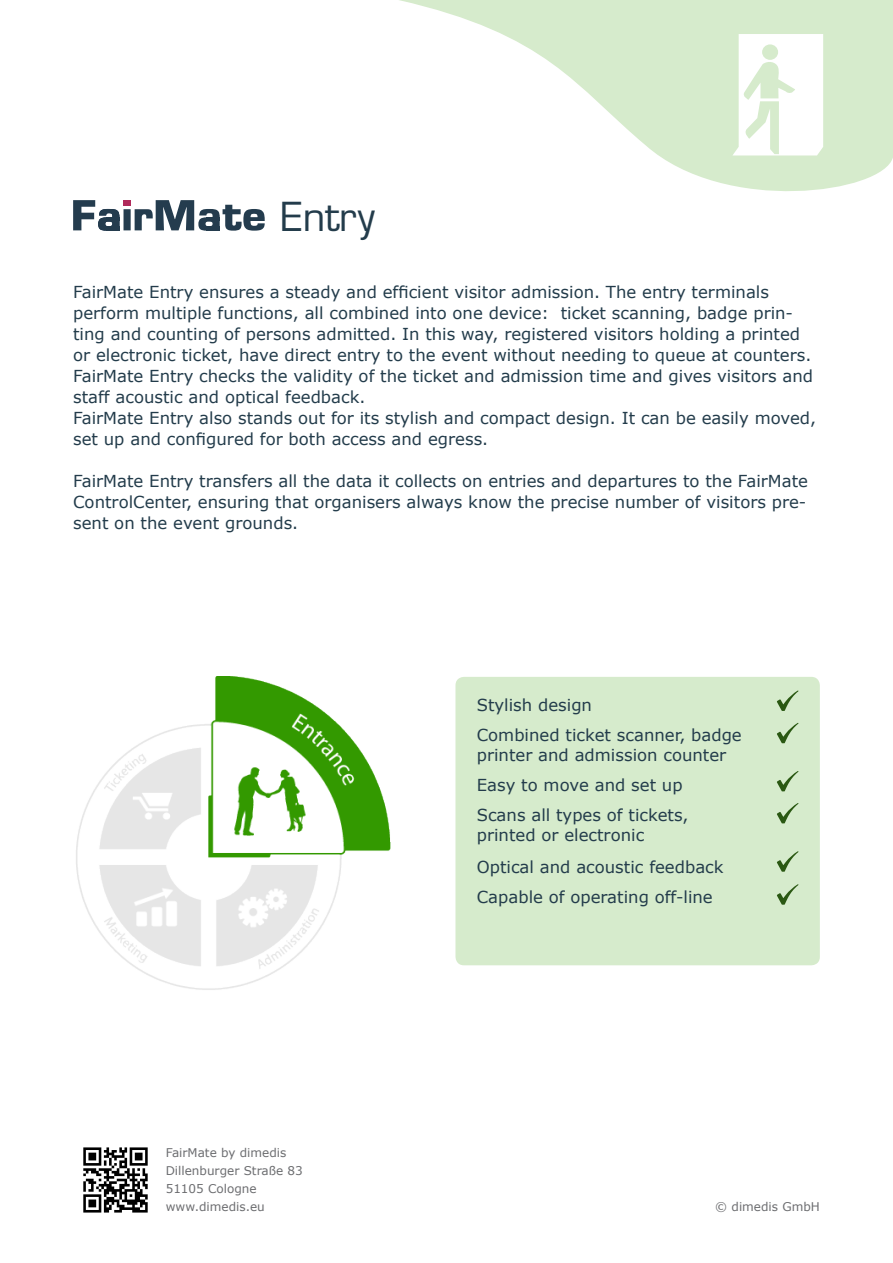
<style>
.page{position:relative;width:893px;height:1263px;background:#fff}
.page>*{position:absolute;margin:0;border:0;box-sizing:border-box;transform-origin:0 0}
.t1{font:39px "Eurostile LT Std";color:#233c4b}
.t2{font:16.5px/21px "Verdana";color:#233c4b}
.t3{font:12px/18px "Verdana";color:#6c6d70}
</style>
<div class="page">
<svg style="left:399px;top:0;width:494px;height:191px;fill:#d6ebcc"></svg>
<svg style="left:73px;top:200px;width:192px;height:31px"></svg>
<svg style="left:732px;top:34px;width:91px;height:121px"></svg>
<div style="left:455px;top:677px;width:365px;height:288px;background:#d6ebcc;border-radius:9px"></div>
<svg style="left:777px;top:690px;width:21px;height:21px"></svg>
<svg style="left:777px;top:723px;width:21px;height:20px"></svg>
<svg style="left:777px;top:771px;width:21px;height:20px"></svg>
<svg style="left:777px;top:851px;width:21px;height:21px"></svg>
<svg style="left:777px;top:884px;width:21px;height:21px"></svg>
<svg style="left:777px;top:803px;width:21px;height:20px"></svg>
<img style="left:83px;top:1147px;width:65px;height:66px">
<img style="left:76px;top:676px;width:314px;height:314px">
<p class="t1" style="left:281px;top:193px;width:96px">Entry</p>
<p class="t2" style="left:73px;top:281px;width:742px">FairMate Entry ensures a steady and efficient visitor admission. The entry terminals perform multiple functions, all combined into one device: ticket scanning, badge prin&shy;ting and counting of persons admitted. In this way, registered visitors holding a printed or electronic ticket, have direct entry to the event without needing to queue at counters.<br>FairMate Entry checks the validity of the ticket and admission time and gives visitors and staff acoustic and optical feedback.</p>
<p class="t2" style="left:73px;top:407px;width:745px">FairMate Entry also stands out for its stylish and compact design. It can be easily moved, set up and configured for both access and egress.</p>
<p class="t2" style="left:73px;top:470px;width:736px;text-align:justify">FairMate Entry transfers all the data it collects on entries and departures to the FairMate ControlCenter, ensuring that organisers always know the precise number of visitors pre&shy;sent on the event grounds.</p>
<p class="t3" style="left:166px;top:1144px;width:139px">FairMate by dimedis<br>Dillenburger Straße 83<br>51105 Cologne www.dimedis.eu</p>
<p class="t2" style="left:477px;top:694px;width:117px">Stylish design</p>
<p class="t2" style="left:477px;top:725px;width:267px">Combined ticket scanner, badge</p>
<p class="t2" style="left:477px;top:744px;width:251px">printer and admission counter</p>
<p class="t2" style="left:477px;top:775px;width:207px">Easy to move and set up</p>
<p class="t2" style="left:477px;top:805px;width:213px">Scans all types of tickets,</p>
<p class="t2" style="left:477px;top:825px;width:169px">printed or electronic</p>
<p class="t2" style="left:477px;top:856px;width:248px">Optical and acoustic feedback</p>
<p class="t2" style="left:477px;top:887px;width:238px">Capable of operating off-line</p>
<p class="t3" style="left:715px;top:1198px;width:106px">© dimedis GmbH</p>
</div>
